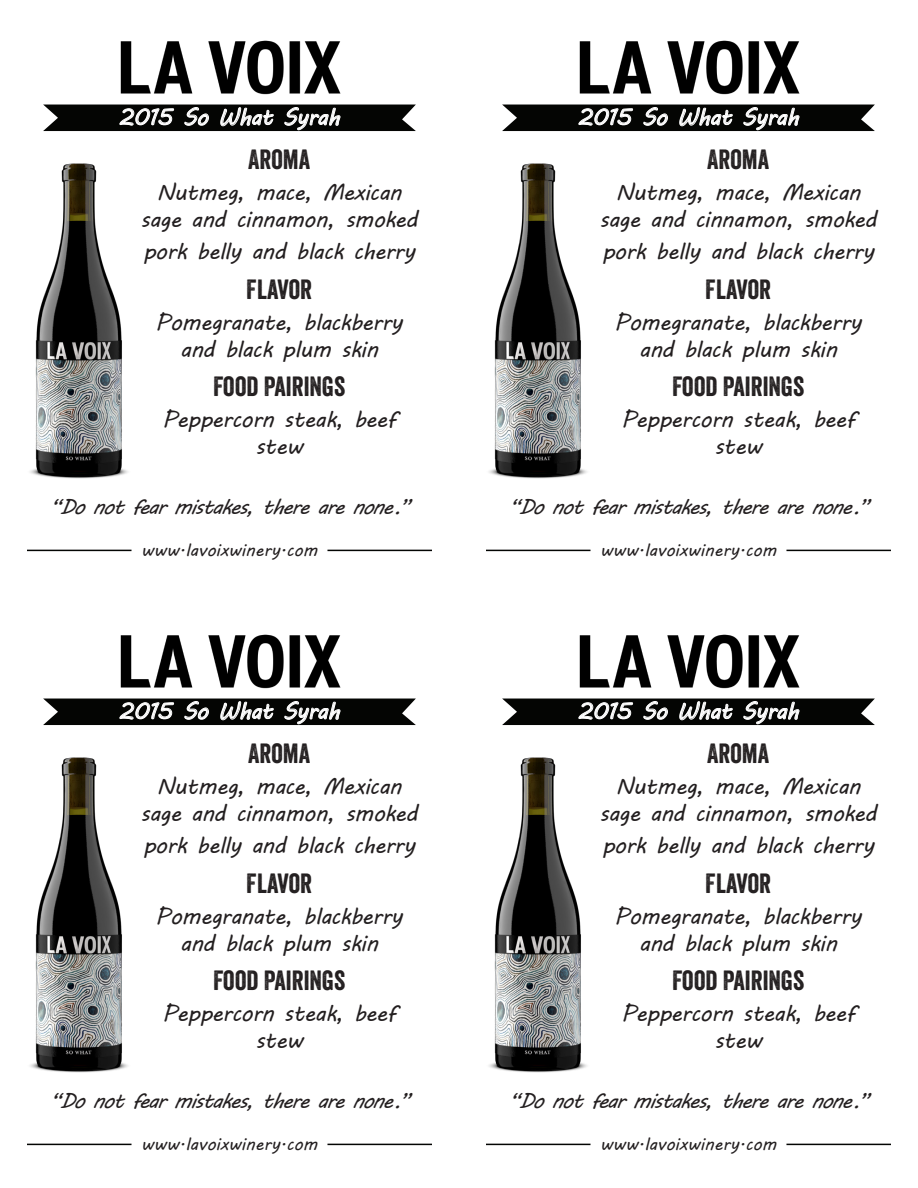
<style>
.page{position:relative;width:918px;height:1188px;background:#fff}
.page>*{position:absolute;margin:0;border:0;box-sizing:border-box;transform-origin:0 0}
.t1{font:27px "Veneer";color:#231f20}
.t2{font:22.5px/27px "MV Boli";letter-spacing:-.02em;color:#231f20;text-align:center}
.t3{font:22.5px "MV Boli";letter-spacing:-.02em;color:#fff}
.t4{font:italic 21px "MV Boli";letter-spacing:-.06em;color:#231f20}
.t5{font:17.25px "MV Boli";color:#231f20}
</style>
<div class="page">
<hr style="left:27px;top:550px;width:105px;height:1px;background:#040503">
<hr style="left:327px;top:550px;width:105px;height:1px;background:#040503">
<img style="left:120px;top:40px;width:220px;height:55px">
<svg style="left:43px;top:104px;width:373px;height:28px;background:#333432"></svg>
<img style="left:30px;top:163px;width:98px;height:316px">
<hr style="left:486px;top:550px;width:105px;height:1px;background:#040503">
<hr style="left:786px;top:550px;width:105px;height:1px;background:#040503">
<img style="left:579px;top:40px;width:220px;height:55px">
<svg style="left:502px;top:104px;width:373px;height:28px;background:#333432"></svg>
<img style="left:489px;top:163px;width:98px;height:316px">
<hr style="left:27px;top:1144px;width:105px;height:1px;background:#040503">
<hr style="left:327px;top:1144px;width:105px;height:1px;background:#040503">
<img style="left:120px;top:634px;width:220px;height:55px">
<svg style="left:43px;top:698px;width:373px;height:28px;background:#333432"></svg>
<img style="left:30px;top:757px;width:98px;height:316px">
<hr style="left:486px;top:1144px;width:105px;height:1px;background:#040503">
<hr style="left:786px;top:1144px;width:105px;height:1px;background:#040503">
<img style="left:579px;top:634px;width:220px;height:55px">
<svg style="left:502px;top:698px;width:373px;height:28px;background:#333432"></svg>
<img style="left:489px;top:757px;width:98px;height:316px">
<p class="t3" style="left:119px;top:102px;width:222px">2015 So What Syrah</p>
<p class="t1" style="left:248px;top:143px;width:64px">AROMA</p>
<p class="t2" style="left:140px;top:178px;width:279px">Nutmeg, mace, Mexican sage and cinnamon, smoked</p>
<p class="t2" style="left:143px;top:238px;width:274px">pork belly and black cherry</p>
<p class="t1" style="left:246px;top:272px;width:67px">FLAVOR</p>
<p class="t2" style="left:156px;top:308px;width:249px">Pomegranate, blackberry and black plum skin</p>
<p class="t1" style="left:213px;top:370px;width:134px">FOOD PAIRINGS</p>
<p class="t2" style="left:162px;top:405px;width:235px">Peppercorn steak, beef stew</p>
<p class="t3" style="left:578px;top:102px;width:222px">2015 So What Syrah</p>
<p class="t1" style="left:707px;top:143px;width:64px">AROMA</p>
<p class="t2" style="left:599px;top:178px;width:279px">Nutmeg, mace, Mexican sage and cinnamon, smoked</p>
<p class="t2" style="left:602px;top:238px;width:274px">pork belly and black cherry</p>
<p class="t1" style="left:705px;top:272px;width:67px">FLAVOR</p>
<p class="t2" style="left:615px;top:308px;width:249px">Pomegranate, blackberry and black plum skin</p>
<p class="t1" style="left:672px;top:370px;width:134px">FOOD PAIRINGS</p>
<p class="t2" style="left:621px;top:405px;width:235px">Peppercorn steak, beef stew</p>
<p class="t4" style="left:49px;top:492px;width:368px">“Do not fear mistakes, there are none.”</p>
<p class="t4" style="left:508px;top:492px;width:368px">“Do not fear mistakes, there are none.”</p>
<p class="t5" style="left:141px;top:538px;width:178px">www.lavoixwinery.com</p>
<p class="t5" style="left:600px;top:538px;width:178px">www.lavoixwinery.com</p>
<p class="t3" style="left:119px;top:696px;width:222px">2015 So What Syrah</p>
<p class="t1" style="left:248px;top:737px;width:64px">AROMA</p>
<p class="t2" style="left:140px;top:772px;width:279px">Nutmeg, mace, Mexican sage and cinnamon, smoked</p>
<p class="t2" style="left:143px;top:832px;width:274px">pork belly and black cherry</p>
<p class="t1" style="left:246px;top:866px;width:67px">FLAVOR</p>
<p class="t2" style="left:156px;top:902px;width:249px">Pomegranate, blackberry and black plum skin</p>
<p class="t1" style="left:213px;top:964px;width:134px">FOOD PAIRINGS</p>
<p class="t2" style="left:162px;top:999px;width:235px">Peppercorn steak, beef stew</p>
<p class="t3" style="left:578px;top:696px;width:222px">2015 So What Syrah</p>
<p class="t1" style="left:707px;top:737px;width:64px">AROMA</p>
<p class="t2" style="left:599px;top:772px;width:279px">Nutmeg, mace, Mexican sage and cinnamon, smoked</p>
<p class="t2" style="left:602px;top:832px;width:274px">pork belly and black cherry</p>
<p class="t1" style="left:705px;top:866px;width:67px">FLAVOR</p>
<p class="t2" style="left:615px;top:902px;width:249px">Pomegranate, blackberry and black plum skin</p>
<p class="t1" style="left:672px;top:964px;width:134px">FOOD PAIRINGS</p>
<p class="t2" style="left:621px;top:999px;width:235px">Peppercorn steak, beef stew</p>
<p class="t4" style="left:49px;top:1086px;width:368px">“Do not fear mistakes, there are none.”</p>
<p class="t4" style="left:508px;top:1086px;width:368px">“Do not fear mistakes, there are none.”</p>
<p class="t5" style="left:141px;top:1132px;width:178px">www.lavoixwinery.com</p>
<p class="t5" style="left:600px;top:1132px;width:178px">www.lavoixwinery.com</p>
</div>
